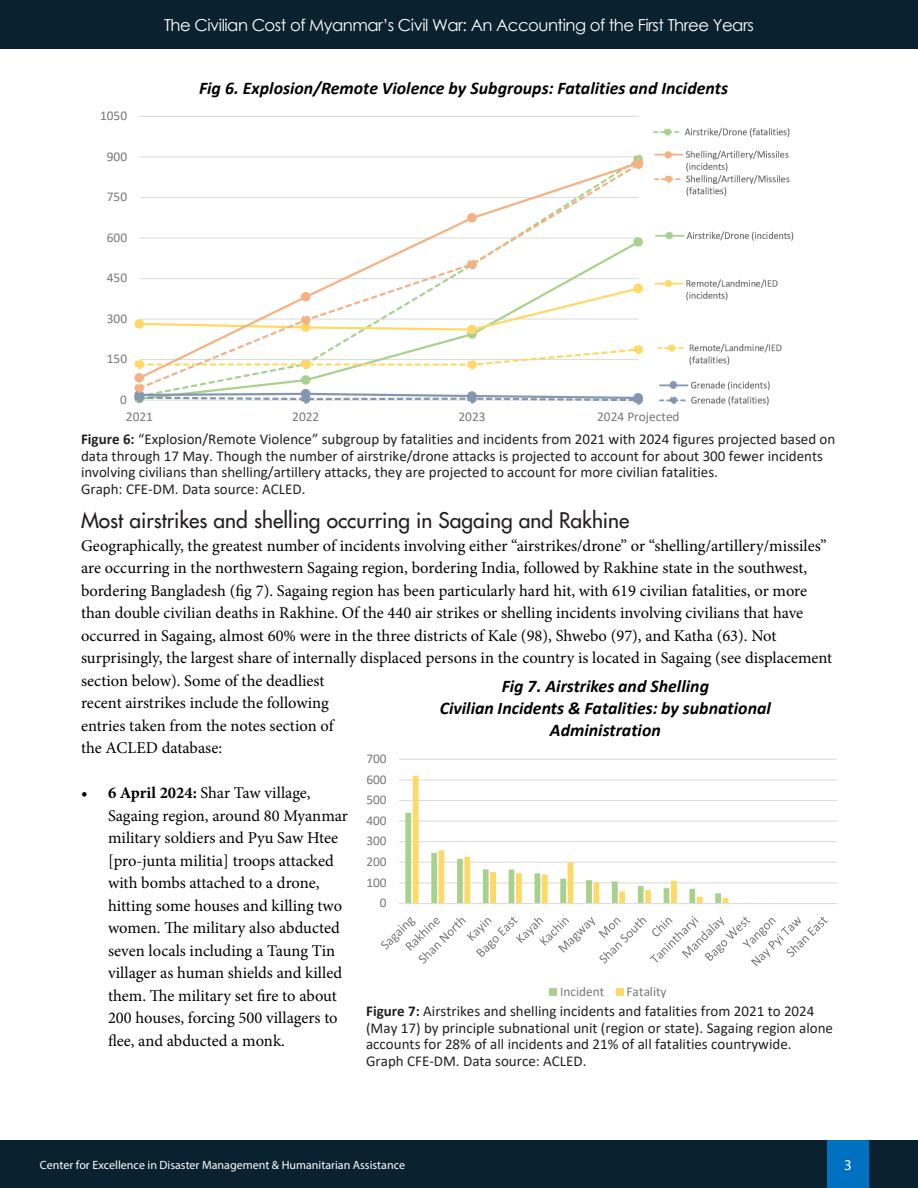
<style>
.page{position:relative;width:918px;height:1188px;background:#fff}
.page>*{position:absolute;margin:0;border:0;box-sizing:border-box;transform-origin:0 0}
.t1{font:500 21px "Futura Std";color:#231f20}
.t2{font:italic 700 17.85px/21.8px "Calibri";letter-spacing:.005em;color:#000;text-align:center}
.Main_Paragraph{font:16.5px/22.5px "Minion Pro";color:#000}
.t3{font:16.5px "Century Gothic";letter-spacing:-.03em;color:#fff}
.Caption_-_NO_TOC{font:15px/16.5px "Calibri";color:#231f20}
.t4{font:15px "Myriad Pro";color:#fff}
.t5{font:13.35px "Calibri";color:#77787b}
.t6{font:12px "Myriad Pro";color:#fff}
.s1{font-weight:700}
</style>
<div class="page">
<div style="left:0;top:1140px;width:918px;height:48px;background:#0a212f"></div>
<div style="left:827px;top:1140px;width:41px;height:48px;background:#0070c0"></div>
<div style="left:0;top:0;width:918px;height:49px;background:#0a212f"></div>
<hr style="left:140px;top:116px;width:498px;height:1px;background:#dcddde">
<div style="left:135px;top:394px;width:9px;height:9px;border:2px solid #a9d18e;border-radius:50%"></div>
<div style="left:635px;top:238px;width:7px;height:8px;background:#a9d18e;border-radius:50%"></div>
<div style="left:633px;top:237px;width:10px;height:10px;border:2px solid #a9d18e;border-radius:50%"></div>
<svg style="left:139px;top:156px;width:495px;height:237px"></svg>
<div style="left:635px;top:156px;width:7px;height:7px;background:#a9d18e;border-radius:50%"></div>
<div style="left:633px;top:154px;width:10px;height:10px;border:2px dashed #a9d18e;border-radius:50%"></div>
<div style="left:135px;top:390px;width:9px;height:10px;border:2px solid #8497b0;border-radius:50%"></div>
<div style="left:302px;top:390px;width:7px;height:7px;background:#8497b0;border-radius:50%"></div>
<div style="left:301px;top:389px;width:9px;height:9px;border:2px solid #8497b0;border-radius:50%"></div>
<div style="left:467px;top:391px;width:10px;height:10px;border:2px solid #8497b0;border-radius:50%"></div>
<div style="left:633px;top:393px;width:10px;height:10px;border:2px solid #8497b0;border-radius:50%"></div>
<svg style="left:142px;top:393px;width:497px;height:8px"></svg>
<div style="left:136px;top:394px;width:7px;height:7px;background:#8497b0;border-radius:50%"></div>
<div style="left:135px;top:393px;width:9px;height:9px;border:2px dashed #8497b0;border-radius:50%"></div>
<div style="left:302px;top:395px;width:7px;height:7px;background:#8497b0;border-radius:50%"></div>
<div style="left:301px;top:394px;width:9px;height:10px;border:2px dashed #8497b0;border-radius:50%"></div>
<div style="left:468px;top:395px;width:8px;height:7px;background:#8497b0;border-radius:50%"></div>
<div style="left:467px;top:394px;width:10px;height:9px;border:2px dashed #8497b0;border-radius:50%"></div>
<div style="left:635px;top:396px;width:7px;height:8px;background:#8497b0;border-radius:50%"></div>
<div style="left:633px;top:395px;width:10px;height:10px;border:2px dashed #8497b0;border-radius:50%"></div>
<div style="left:136px;top:320px;width:7px;height:7px;background:#ffd966;border-radius:50%"></div>
<div style="left:135px;top:319px;width:9px;height:10px;border:2px solid #ffd966;border-radius:50%"></div>
<div style="left:635px;top:285px;width:7px;height:7px;background:#ffd966;border-radius:50%"></div>
<div style="left:633px;top:284px;width:10px;height:9px;border:2px solid #ffd966;border-radius:50%"></div>
<div style="left:136px;top:361px;width:7px;height:7px;background:#ffd966;border-radius:50%"></div>
<div style="left:135px;top:360px;width:9px;height:9px;border:2px dashed #ffd966;border-radius:50%"></div>
<div style="left:635px;top:346px;width:7px;height:7px;background:#ffd966;border-radius:50%"></div>
<div style="left:633px;top:345px;width:10px;height:9px;border:2px dashed #ffd966;border-radius:50%"></div>
<div style="left:136px;top:374px;width:7px;height:7px;background:#f4b183;border-radius:50%"></div>
<div style="left:135px;top:373px;width:9px;height:10px;border:2px solid #f4b183;border-radius:50%"></div>
<div style="left:633px;top:158px;width:10px;height:10px;border:2px solid #f4b183;border-radius:50%"></div>
<svg style="left:139px;top:161px;width:500px;height:230px"></svg>
<div style="left:136px;top:384px;width:7px;height:8px;background:#f4b183;border-radius:50%"></div>
<div style="left:135px;top:383px;width:9px;height:10px;border:2px dashed #f4b183;border-radius:50%"></div>
<div style="left:302px;top:316px;width:7px;height:8px;background:#f4b183;border-radius:50%"></div>
<div style="left:301px;top:315px;width:9px;height:10px;border:2px dashed #f4b183;border-radius:50%"></div>
<div style="left:468px;top:260px;width:8px;height:8px;background:#f4b183;border-radius:50%"></div>
<div style="left:467px;top:259px;width:10px;height:10px;border:2px dashed #f4b183;border-radius:50%"></div>
<div style="left:635px;top:161px;width:7px;height:7px;background:#f4b183;border-radius:50%"></div>
<div style="left:633px;top:160px;width:10px;height:9px;border:2px dashed #f4b183;border-radius:50%"></div>
<img style="left:655px;top:231px;width:139px;height:10px">
<img style="left:653px;top:127px;width:137px;height:11px">
<img style="left:659px;top:381px;width:111px;height:9px">
<img style="left:659px;top:396px;width:110px;height:10px">
<img style="left:654px;top:279px;width:124px;height:22px">
<img style="left:657px;top:343px;width:125px;height:22px">
<img style="left:654px;top:175px;width:136px;height:20px">
<img style="left:654px;top:150px;width:135px;height:22px">
<hr style="left:399px;top:882px;width:438px;height:1px;background:#dcddde">
<hr style="left:399px;top:862px;width:438px;height:1px;background:#dcddde">
<hr style="left:399px;top:841px;width:438px;height:1px;background:#dcddde">
<hr style="left:399px;top:821px;width:438px;height:1px;background:#dcddde">
<hr style="left:399px;top:800px;width:438px;height:1px;background:#dcddde">
<hr style="left:399px;top:779px;width:438px;height:1px;background:#dcddde">
<hr style="left:399px;top:759px;width:438px;height:1px;background:#dcddde">
<svg style="left:413px;top:776px;width:419px;height:127px"></svg>
<hr style="left:399px;top:903px;width:438px;height:1px;background:#dcddde">
<svg style="left:381px;top:916px;width:447px;height:50px"></svg>
<div style="left:550px;top:988px;width:7px;height:8px;background:#a9d18e"></div>
<div style="left:616px;top:988px;width:7px;height:8px;background:#ffd966"></div>
<p class="t3" style="left:164px;top:13px;width:591px">The Civilian Cost of Myanmar’s Civil War: An Accounting of the First Three Years</p>
<p class="t5" style="left:100px;top:107px;width:29px">1050</p>
<p class="t5" style="left:107px;top:147px;width:22px">900</p>
<p class="t5" style="left:107px;top:188px;width:22px">750</p>
<p class="t5" style="left:107px;top:228px;width:22px">600</p>
<p class="t5" style="left:107px;top:269px;width:22px">450</p>
<p class="t5" style="left:107px;top:309px;width:22px">300</p>
<p class="t5" style="left:107px;top:350px;width:22px">150</p>
<p class="t5" style="left:120px;top:390px;width:8px">0</p>
<p class="t2" style="left:199px;top:76px;width:531px">Fig 6. Explosion/Remote Violence by Subgroups: Fatalities and Incidents</p>
<p class="t5" style="left:126px;top:408px;width:29px">2021</p>
<p class="t5" style="left:292px;top:408px;width:29px">2022</p>
<p class="t5" style="left:459px;top:408px;width:29px">2023</p>
<p class="t5" style="left:597px;top:408px;width:84px">2024 Projected</p>
<p class="Caption_-_NO_TOC" style="left:81px;top:431px;width:756px"><span class="s1">Figure 6:</span> “Explosion/Remote Violence” subgroup by fatalities and incidents from 2021 with 2024 figures projected based on data through 17 May. Though the number of airstrike/drone attacks is projected to account for about 300 fewer incidents involving civilians than shelling/artillery attacks, they are projected to account for more civilian fatalities.</p>
<p class="Caption_-_NO_TOC" style="left:81px;top:480px;width:226px">Graph: CFE-DM. Data source: ACLED.</p>
<h3 class="t1" style="left:81px;top:507px;width:550px">Most airstrikes and shelling occurring in Sagaing and Rakhine</h3>
<p class="Main_Paragraph" style="left:81px;top:534px;width:753px">Geographically, the greatest number of incidents involving either “airstrikes/drone” or “shelling/artillery/missiles” are occurring in the northwestern Sagaing region, bordering India, followed by Rakhine state in the southwest, bordering Bangladesh (fig 7). Sagaing region has been particularly hard hit, with 619 civilian fatalities, or more than double civilian deaths in Rakhine. Of the 440 air strikes or shelling incidents involving civilians that have occurred in Sagaing, almost 60% were in the three districts of Kale (98), Shwebo (97), and Katha (63). Not surprisingly, the largest share of internally displaced persons in the country is located in Sagaing (see displacement section below). Some of the deadliest<br>recent airstrikes include the following<br>entries taken from the notes section of<br>the ACLED database:</p>
<p class="Main_Paragraph" style="left:108px;top:782px;width:242px;text-indent:-27px"><span class="s1">• 6 April 2024:</span> Shar Taw village, Sagaing region, around 80 Myanmar military soldiers and Pyu Saw Htee [pro-junta militia] troops attacked with bombs attached to a drone, hitting some houses and killing two women. The military also abducted seven locals including a Taung Tin villager as human shields and killed them. The military set fire to about 200 houses, forcing 500 villagers to flee, and abducted a monk.</p>
<p class="t2" style="left:440px;top:675px;width:333px">Fig 7. Airstrikes and Shelling<br>Civilian Incidents &amp; Fatalities: by subnational<br>Administration</p>
<p class="t5" style="left:366px;top:749px;width:22px">700</p>
<p class="t5" style="left:366px;top:770px;width:22px">600</p>
<p class="t5" style="left:366px;top:790px;width:22px">500</p>
<p class="t5" style="left:366px;top:811px;width:22px">400</p>
<p class="t5" style="left:366px;top:832px;width:22px">300</p>
<p class="t5" style="left:366px;top:852px;width:22px">200</p>
<p class="t5" style="left:366px;top:873px;width:22px">100</p>
<p class="t5" style="left:380px;top:894px;width:8px">0</p>
<p class="t5" style="left:560px;top:982px;width:46px">Incident</p>
<p class="t5" style="left:627px;top:982px;width:42px">Fatality</p>
<p class="Caption_-_NO_TOC" style="left:366px;top:1003px;width:468px"><span class="s1">Figure 7:</span> Airstrikes and shelling incidents and fatalities from 2021 to 2024 (May 17) by principle subnational unit (region or state). Sagaing region alone accounts for 28% of all incidents and 21% of all fatalities countrywide.</p>
<p class="Caption_-_NO_TOC" style="left:366px;top:1052px;width:222px">Graph CFE-DM. Data source: ACLED.</p>
<p class="t6" style="left:40px;top:1158px;width:367px">Center for Excellence in Disaster Management &amp; Humanitarian Assistance</p>
<p class="t4" style="left:844px;top:1156px;width:9px">3</p>
</div>
